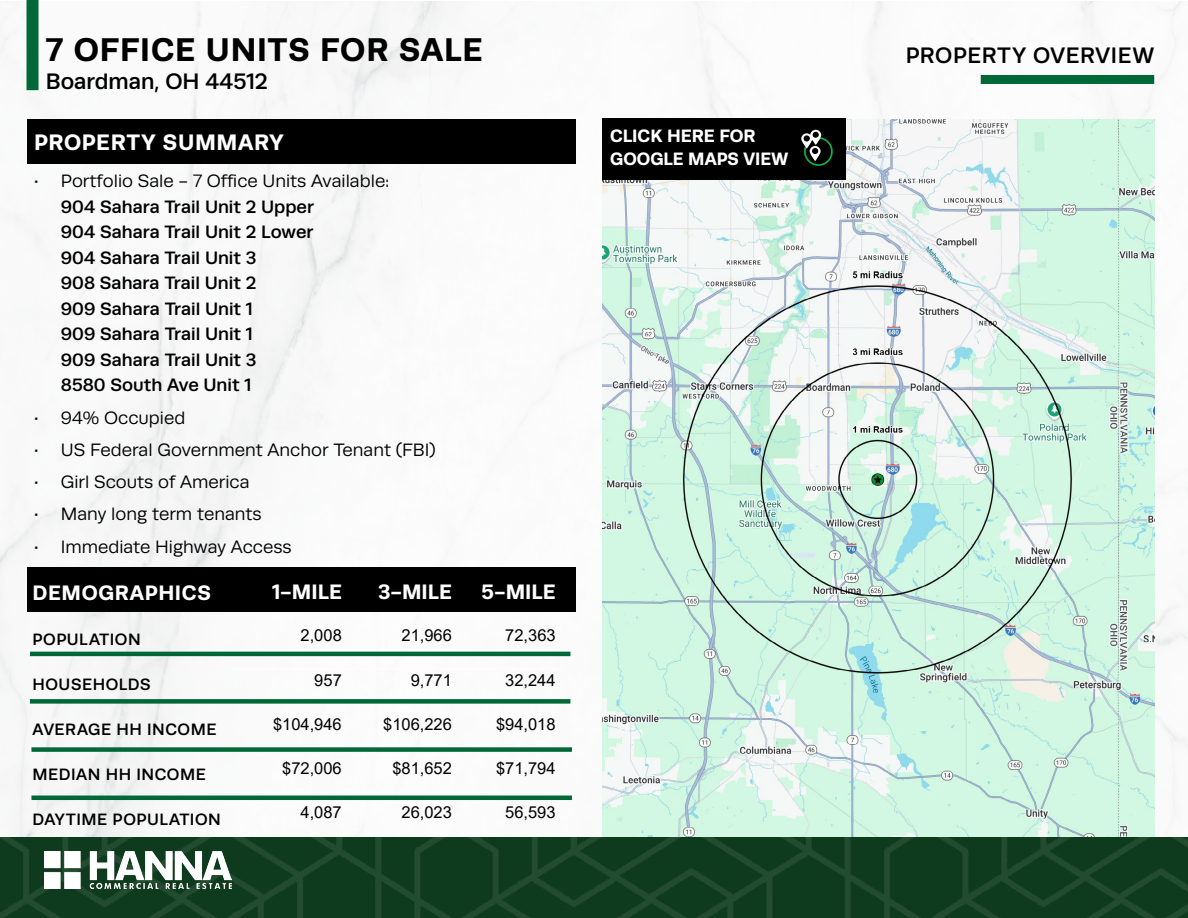
<style>
.page{position:relative;width:1188px;height:918px;background:#fff}
.page>*{position:absolute;margin:0;border:0;box-sizing:border-box;transform-origin:0 0}
.t1{font:700 33px "Runda";letter-spacing:.025em;color:#000}
.t2{font:500 22.5px "Runda";letter-spacing:-.005em;color:#000}
.t3{font:500 22.5px "Runda";letter-spacing:.02em;color:#000}
.t4{font:700 22.5px "Runda";letter-spacing:.03em;color:#fff}
.t5{font:700 21px "Runda";letter-spacing:.025em;color:#fff}
.t6{font:500 18px/25.5px "Runda";color:#000}
.t7{font:18px "Runda";color:#000}
.t8{font:700 18px/22.8px "Runda";color:#fff}
.t9{font:16.5px "Arial";color:#000}
.t10{font:500 16.5px "Runda";letter-spacing:.03em;color:#000}
</style>
<div class="page">
<img style="left:0;top:2px;width:846px;height:835px">
<img style="left:867px;top:2px;width:321px;height:835px">
<div style="left:27px;top:0;width:12px;height:90px;background:#006836"></div>
<img style="left:0;top:837px;width:1188px;height:81px">
<img style="left:45px;top:852px;width:186px;height:37px">
<div style="left:981px;top:75px;width:173px;height:9px;background:#006836"></div>
<img style="left:602px;top:119px;width:552px;height:718px">
<div style="left:27px;top:119px;width:549px;height:44px;background:#000"></div>
<div style="left:602px;top:119px;width:243px;height:61px;background:#000"></div>
<div style="left:804px;top:137px;width:29px;height:29px;border:2px solid #0db14b;border-radius:50%"></div>
<svg style="left:801px;top:130px;width:20px;height:31px"></svg>
<div style="left:27px;top:568px;width:549px;height:44px;background:#000"></div>
<hr style="left:30px;top:652px;width:540px;height:4px;background:#006836">
<div style="left:30px;top:699px;width:540px;height:5px;background:#006836"></div>
<div style="left:31px;top:747px;width:541px;height:5px;background:#006836"></div>
<hr style="left:31px;top:796px;width:541px;height:4px;background:#006836">
<hr style="left:234px;top:669px;width:113px;height:1px;background:#fff">
<hr style="left:347px;top:669px;width:110px;height:1px;background:#fff">
<hr style="left:457px;top:669px;width:103px;height:1px;background:#fff">
<h1 class="t1" style="left:46px;top:30px;width:438px">7 OFFICE UNITS FOR SALE</h1>
<p class="t3" style="left:906px;top:43px;width:250px">PROPERTY OVERVIEW</p>
<p class="t2" style="left:46px;top:68px;width:223px">Boardman, OH 44512</p>
<p class="t4" style="left:34px;top:128px;width:251px">PROPERTY SUMMARY</p>
<p class="t7" style="left:34px;top:171px;width:357px">• Portfolio Sale - 7 Office Units Available:</p>
<p class="t6" style="left:61px;top:194px;width:255px">904 Sahara Trail Unit 2 Upper<br>904 Sahara Trail Unit 2 Lower<br>904 Sahara Trail Unit 3<br>908 Sahara Trail Unit 2<br>909 Sahara Trail Unit 1<br>909 Sahara Trail Unit 1<br>909 Sahara Trail Unit 3<br>8580 South Ave Unit 1</p>
<p class="t7" style="left:34px;top:407px;width:153px">• 94% Occupied</p>
<p class="t7" style="left:34px;top:440px;width:403px">• US Federal Government Anchor Tenant (FBI)</p>
<p class="t7" style="left:34px;top:472px;width:217px">• Girl Scouts of America</p>
<p class="t7" style="left:34px;top:504px;width:229px">• Many long term tenants</p>
<p class="t7" style="left:34px;top:536px;width:259px">• Immediate Highway Access</p>
<p class="t5" style="left:33px;top:581px;width:180px">DEMOGRAPHICS</p>
<p class="t10" style="left:33px;top:630px;width:110px">POPULATION</p>
<p class="t10" style="left:33px;top:675px;width:120px">HOUSEHOLDS</p>
<p class="t10" style="left:33px;top:720px;width:185px">AVERAGE HH INCOME</p>
<p class="t10" style="left:33px;top:765px;width:175px">MEDIAN HH INCOME</p>
<p class="t10" style="left:33px;top:810px;width:190px">DAYTIME POPULATION</p>
<p class="t5" style="left:272px;top:579px;width:71px">1-MILE</p>
<p class="t5" style="left:378px;top:579px;width:76px">3-MILE</p>
<p class="t5" style="left:482px;top:579px;width:76px">5-MILE</p>
<p class="t9" style="left:301px;top:624px;width:43px">2,008</p>
<p class="t9" style="left:402px;top:624px;width:52px">21,966</p>
<p class="t9" style="left:505px;top:624px;width:52px">72,363</p>
<p class="t9" style="left:314px;top:668px;width:29px">957</p>
<p class="t9" style="left:411px;top:668px;width:43px">9,771</p>
<p class="t9" style="left:505px;top:668px;width:52px">32,244</p>
<p class="t9" style="left:273px;top:713px;width:70px">$104,946</p>
<p class="t9" style="left:383px;top:713px;width:70px">$106,226</p>
<p class="t9" style="left:496px;top:713px;width:61px">$94,018</p>
<p class="t9" style="left:282px;top:757px;width:61px">$72,006</p>
<p class="t9" style="left:392px;top:757px;width:61px">$81,652</p>
<p class="t9" style="left:496px;top:757px;width:61px">$71,794</p>
<p class="t9" style="left:301px;top:801px;width:43px">4,087</p>
<p class="t9" style="left:402px;top:801px;width:52px">26,023</p>
<p class="t9" style="left:505px;top:801px;width:52px">56,593</p>
<p class="t8" style="left:610px;top:124px;width:180px">CLICK HERE FOR<br>GOOGLE MAPS VIEW</p>
</div>
